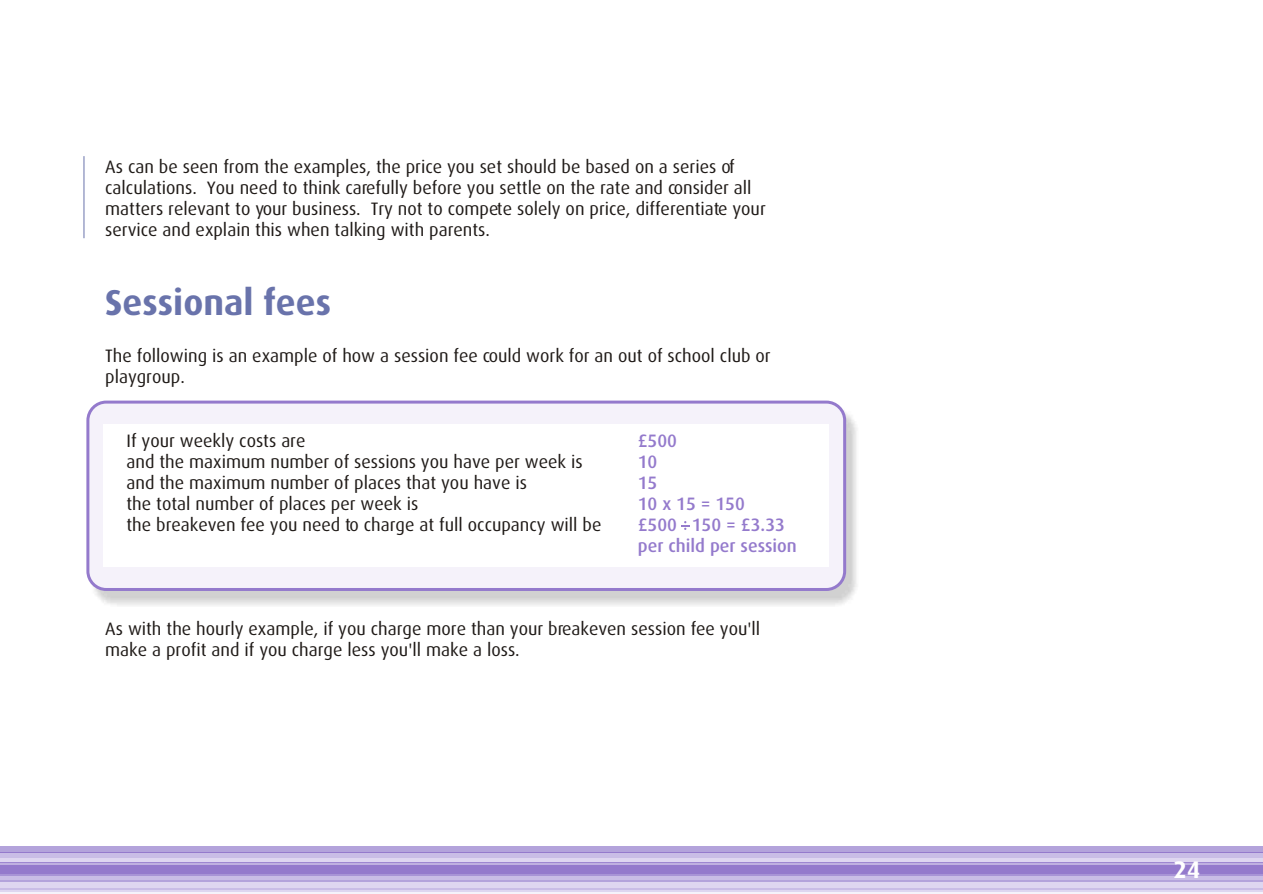
<style>
.page{position:relative;width:1263px;height:894px;background:#fff}
.page>*{position:absolute;margin:0;border:0;box-sizing:border-box;transform-origin:0 0}
.t1{font:700 36px "Dax";color:#6973ab}
.t2{font:700 24px "Dax";color:#fff}
.t3{font:18px/21px "Dax";color:#1f1a17}
.t4{font:500 18px/21px "Dax";color:#947acc}
</style>
<div class="page">
<img style="left:94px;top:408px;width:763px;height:198px">
<div style="left:86px;top:401px;width:760px;height:190px;background:#f5f2fa;border:3px solid #947acc;border-radius:18px"></div>
<div style="left:104px;top:424px;width:725px;height:143px;background:#fff"></div>
<hr style="left:0;top:892px;width:1263px;height:2px;background:#f5f2fa">
<hr style="left:0;top:861px;width:1263px;height:2px;background:#9e87d1">
<hr style="left:0;top:863px;width:1263px;height:3px;background:#bfb0e0">
<div style="left:0;top:866px;width:1263px;height:8px;background:#947acc"></div>
<hr style="left:0;top:874px;width:1263px;height:2px;background:#a894d6">
<div style="left:0;top:847px;width:1263px;height:5px;background:#b3a3db"></div>
<svg style="left:0;top:857px;width:1263px;height:4px;background:#d8cfed"></svg>
<hr style="left:0;top:853px;width:1263px;height:4px;background:#c9bde6">
<div style="left:0;top:882px;width:1263px;height:10px;background:#ded6f0"></div>
<div style="left:0;top:876px;width:1263px;height:6px;background:#c9bde6"></div>
<hr style="left:0;top:889px;width:1263px;height:1px;background:#c9bde6">
<hr style="left:0;top:852px;width:1263px;height:1px;background:#947acc">
<hr style="left:0;top:880px;width:1263px;height:2px;background:#b3a3db">
<hr style="left:84px;top:156px;width:1px;height:82px;background:#6973ab">
<svg style="left:681px;top:521px;width:8px;height:9px"></svg>
<p class="t3" style="left:105px;top:157px;width:662px">As can be seen from the examples, the price you set should be based on a series of calculations. You need to think carefully before you settle on the rate and consider all matters relevant to your business. Try not to compete solely on price, differentiate your service and explain this when talking with parents.</p>
<h1 class="t1" style="left:105px;top:287px;width:227px">Sessional fees</h1>
<p class="t3" style="left:105px;top:346px;width:667px">The following is an example of how a session fee could work for an out of school club or playgroup.</p>
<p class="t3" style="left:126px;top:432px;width:477px">If your weekly costs are<br>and the maximum number of sessions you have per week is and the maximum number of places that you have is<br>the total number of places per week is<br>the breakeven fee you need to charge at full occupancy will be</p>
<p class="t4" style="left:638px;top:432px;width:161px">£500<br>10<br>15<br>10 x 15 = 150<br>£500 150 = £3.33 per child per session</p>
<p class="t3" style="left:105px;top:619px;width:657px">As with the hourly example, if you charge more than your breakeven session fee you'll make a profit and if you charge less you'll make a loss.</p>
<h2 class="t2" style="left:1173px;top:859px;width:29px">24</h2>
</div>
